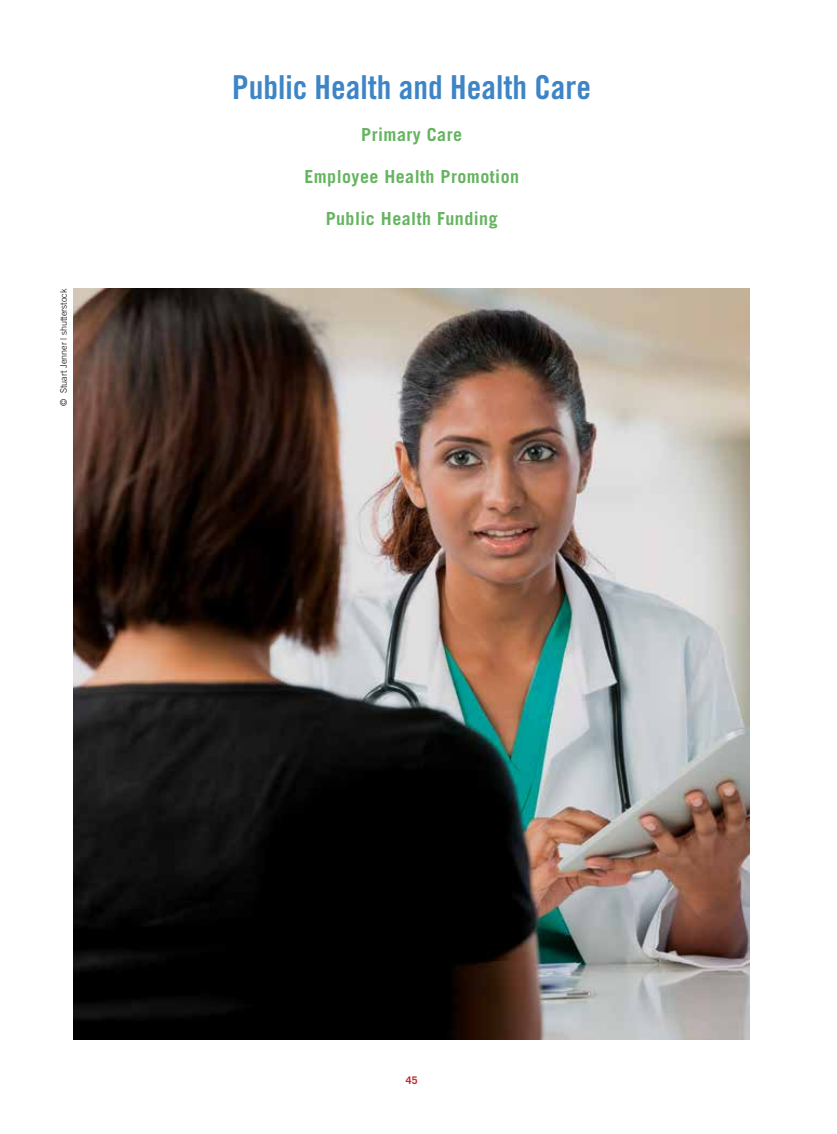
<style>
.page{position:relative;width:837px;height:1134px;background:#fff}
.page>*{position:absolute;margin:0;border:0;box-sizing:border-box;transform-origin:0 0}
.t1{font:33px "Trade Gothic Bold Cond Twenty";color:#3d85c6}
.t2{font:700 18px "Trade Gothic";letter-spacing:.025em;color:#65b460}
.t3{font:700 10.5px "Trade Gothic";color:#c1272d}
.t4{font:300 9px "Trade Gothic";color:#000}
</style>
<div class="page">
<img style="left:74px;top:289px;width:676px;height:751px">
<p class="t4" style="left:58px;top:406px;width:118px;rotate:-90deg">© Stuart Jenner | shutterstock</p>
<h1 class="t1" style="left:232px;top:68px;width:361px">Public Health and Health Care</h1>
<p class="t2" style="left:361px;top:124px;width:102px">Primary Care</p>
<p class="t2" style="left:304px;top:166px;width:216px">Employee Health Promotion</p>
<p class="t2" style="left:326px;top:208px;width:174px">Public Health Funding</p>
<p class="t3" style="left:406px;top:1073px;width:13px">45</p>
</div>
